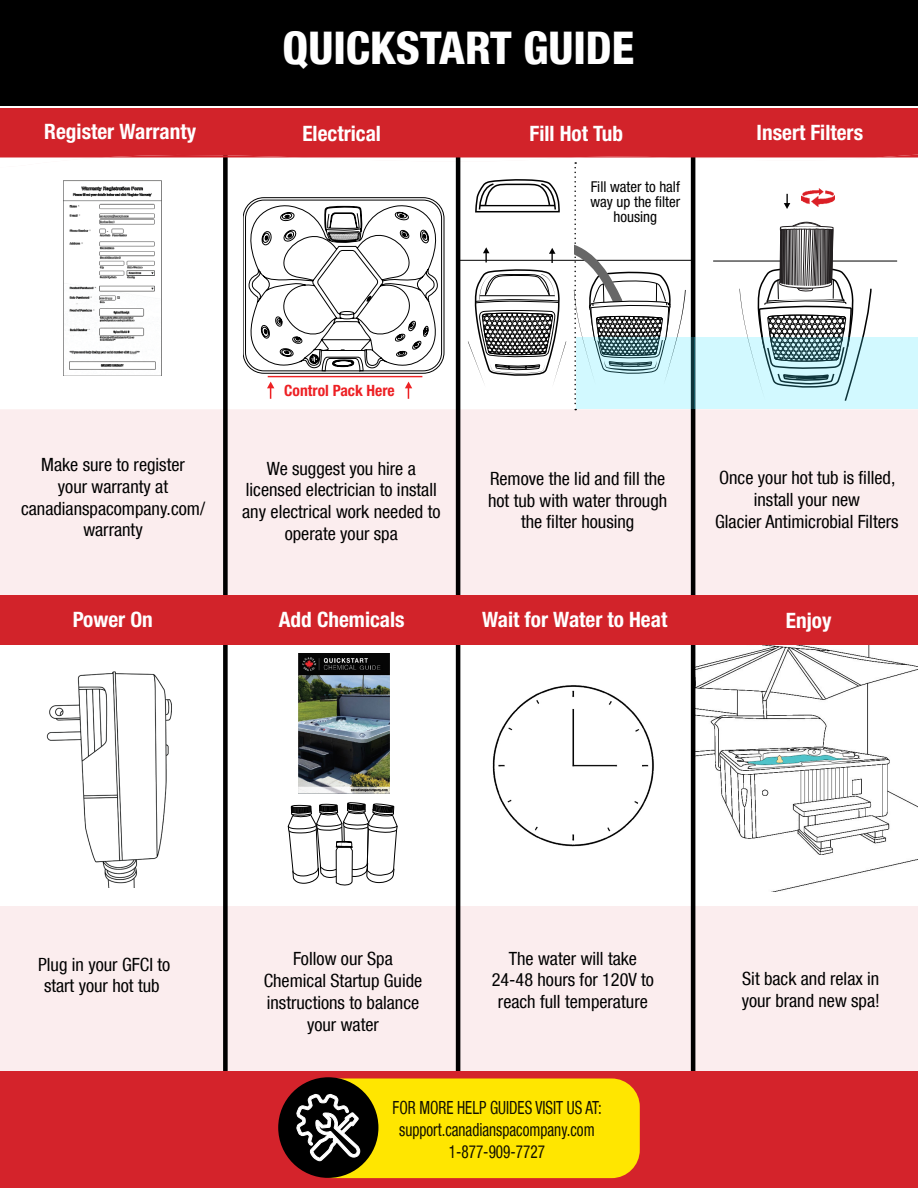
<style>
.page{position:relative;width:918px;height:1188px;background:#fff}
.page>*{position:absolute;margin:0;border:0;box-sizing:border-box;transform-origin:0 0}
.t1{font:800 condensed 45px "Helvetica Neue LT Com";color:#fff}
.t2{font:700 condensed 21.3px "Helvetica Neue";color:#fff}
.t3{font:condensed 18.15px/21.9px "Helvetica Neue LT Com";color:#000;text-align:center}
.t4{font:condensed 18.15px/21.8px "Helvetica Neue LT Com";color:#110f01;text-align:center;scale:.84 1}
.t5{font:condensed 18px "Helvetica Neue LT Com";color:#000}
.t6{font:700 condensed 15.6px "Helvetica Neue";color:#ed2024}
.t7{font:condensed 15px/15px "Helvetica Neue LT Std";color:#000;text-align:center}
</style>
<div class="page">
<div style="left:0;top:0;width:918px;height:106px;background:#000"></div>
<div style="left:0;top:620px;width:918px;height:465px;background:#fbedee"></div>
<div style="left:0;top:644px;width:918px;height:261px;background:#fff"></div>
<div style="left:0;top:410px;width:918px;height:185px;background:#fbedee"></div>
<img style="left:492px;top:685px;width:162px;height:162px">
<div style="left:223px;top:155px;width:5px;height:930px;background:#000"></div>
<hr style="left:456px;top:152px;width:4px;height:933px;background:#000">
<img style="left:695px;top:645px;width:223px;height:246px">
<hr style="left:691px;top:152px;width:4px;height:933px;background:#000">
<div style="left:0;top:595px;width:918px;height:50px;background:#d2232a"></div>
<div style="left:0;top:108px;width:918px;height:34px;background:#d2232a"></div>
<svg style="left:288px;top:802px;width:110px;height:104px"></svg>
<img style="left:299px;top:654px;width:90px;height:140px">
<div style="left:0;top:1071px;width:918px;height:117px;background:#d4232b"></div>
<div style="left:305px;top:1078px;width:335px;height:100px;background:#ffe600;border-radius:28px"></div>
<div style="left:278px;top:1077px;width:100px;height:101px;background:#000;border-radius:50%"></div>
<svg style="left:296px;top:1093px;width:65px;height:69px"></svg>
<img style="left:46px;top:671px;width:126px;height:216px">
<svg style="left:0;top:142px;width:918px;height:268px"></svg>
<h1 class="t1" style="left:283px;top:20px;width:353px">QUICKSTART GUIDE</h1>
<p class="t2" style="left:44px;top:119px;width:153px">Register Warranty</p>
<p class="t2" style="left:302px;top:121px;width:80px">Electrical</p>
<p class="t2" style="left:530px;top:121px;width:95px">Fill Hot Tub</p>
<p class="t2" style="left:757px;top:120px;width:108px">Insert Filters</p>
<p class="t7" style="left:591px;top:179px;width:91px">Fill water to half way up the filter housing</p>
<p class="t6" style="left:284px;top:381px;width:112px">Control Pack Here</p>
<p class="t3" style="left:21px;top:453px;width:185px">Make sure to register<br>your warranty at canadianspacompany.com/ warranty</p>
<p class="t3" style="left:242px;top:457px;width:200px">We suggest you hire a licensed electrician to install any electrical work needed to operate your spa</p>
<p class="t3" style="left:488px;top:467px;width:181px">Remove the lid and fill the hot tub with water through the filter housing</p>
<p class="t3" style="left:715px;top:467px;width:185px">Once your hot tub is filled, install your new<br>Glacier Antimicrobial Filters</p>
<p class="t2" style="left:73px;top:607px;width:82px">Power On</p>
<p class="t2" style="left:279px;top:606px;width:127px">Add Chemicals</p>
<p class="t2" style="left:482px;top:606px;width:187px">Wait for Water to Heat</p>
<p class="t2" style="left:786px;top:607px;width:47px">Enjoy</p>
<p class="t3" style="left:38px;top:954px;width:134px;line-height:20.7px">Plug in your GFCI to start your hot tub</p>
<p class="t3" style="left:264px;top:947px;width:160px">Follow our Spa<br>Chemical Startup Guide instructions to balance your water</p>
<p class="t3" style="left:492px;top:948px;width:164px;line-height:21.3px">The water will take<br>24-48 hours for 120V to reach full temperature</p>
<p class="t4" style="left:393px;top:1097px;width:251px">FOR MORE HELP GUIDES VISIT US AT: support.canadianspacompany.com<br>1-877-909-7727</p>
<p class="t5" style="left:455px;top:1142px;width:10px">3</p>
<p class="t3" style="left:742px;top:968px;width:140px;text-align:left">Sit back and relax in your brand new spa!</p>
</div>
